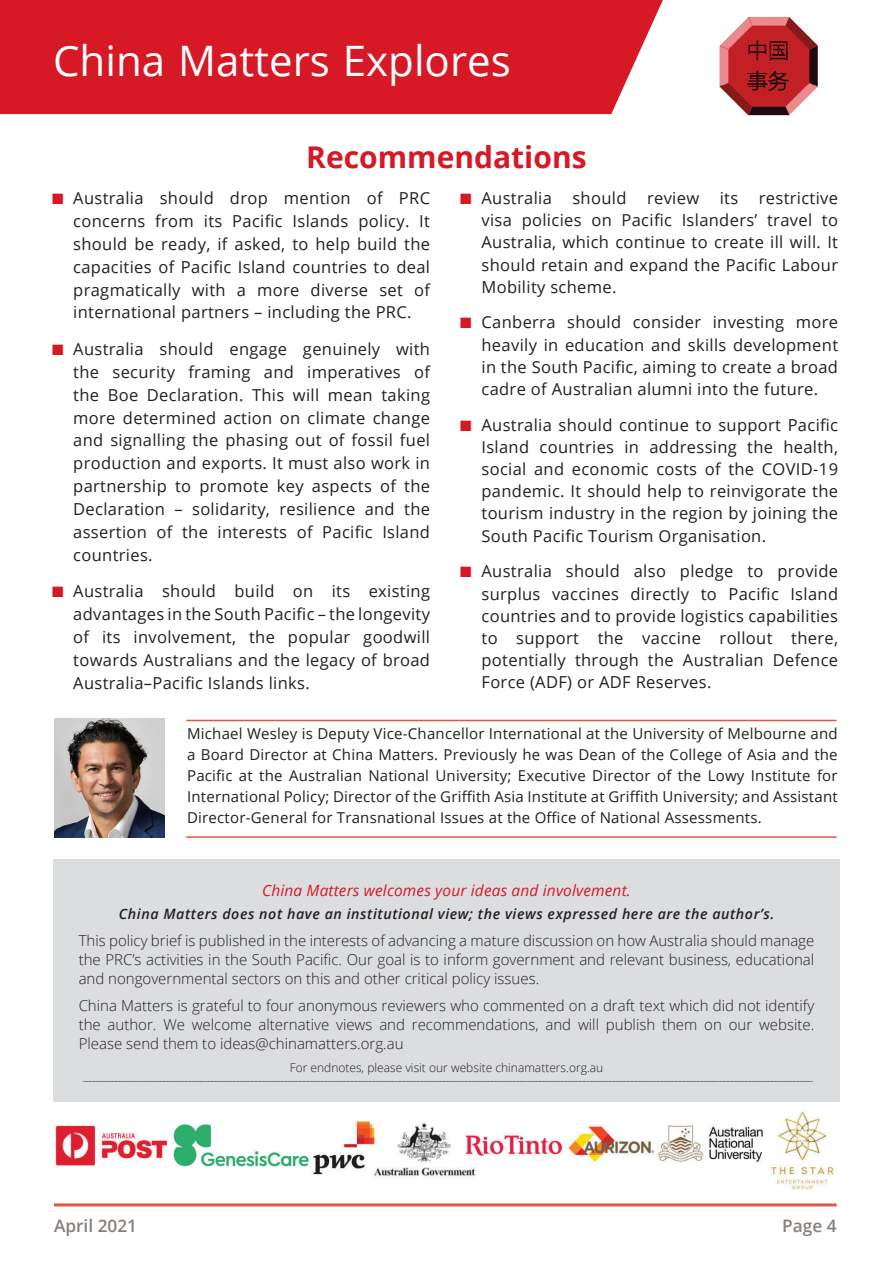
<style>
.page{position:relative;width:893px;height:1263px;background:#fff}
.page>*{position:absolute;margin:0;border:0;box-sizing:border-box;transform-origin:0 0}
.t1{font:42px "Open Sans";color:#fff}
.t2{font:700 30px "Open Sans";color:#d71825}
.t3{font:600 17.25px "Open Sans";color:#867f7c}
.t4{font:16.5px/23px "Open Sans";letter-spacing:.02em;color:#231f20;text-align:justify}
.t5{font:italic 15.45px "Open Sans";letter-spacing:.01em;color:#d71825}
.t6{font:300 15px/18.8px "Open Sans";color:#231f20;text-align:justify}
.t7{font:15px/21px "Open Sans";letter-spacing:.015em;color:#231f20;text-align:justify}
.t8{font:italic 600 14.25px "Open Sans";letter-spacing:.04em;color:#231f20}
.t9{font:300 12px "Open Sans";color:#231f20}
.s1{color:#d71825}
</style>
<div class="page">
<hr style="left:54px;top:1203px;width:783px;height:3px;background:#df5642">
<img style="left:54px;top:1109px;width:781px;height:80px">
<div style="left:0;top:0;width:663px;height:114px;background:#d71825"></div>
<img style="left:720px;top:17px;width:98px;height:98px">
<hr style="left:186px;top:720px;width:651px;height:1px;background:#df5642">
<hr style="left:186px;top:836px;width:651px;height:2px;background:#df5642">
<img style="left:54px;top:719px;width:111px;height:119px">
<div style="left:53px;top:859px;width:787px;height:242px;background:#dcdddf"></div>
<h1 class="t1" style="left:53px;top:32px;width:459px">China Matters Explores</h1>
<h2 class="t2" style="left:306px;top:135px;width:282px">Recommendations</h2>
<p class="t4" style="left:73px;top:186px;width:358px;text-indent:-21px"><span class="s1">■</span> Australia should drop mention of PRC concerns from its Pacific Islands policy. It should be ready, if asked, to help build the capacities of Pacific Island countries to deal pragmatically with a more diverse set of international partners – including the PRC.</p>
<p class="t4" style="left:73px;top:337px;width:358px;text-indent:-21px"><span class="s1">■</span> Australia should engage genuinely with the security framing and imperatives of the Boe Declaration. This will mean taking more determined action on climate change and signalling the phasing out of fossil fuel production and exports. It must also work in partnership to promote key aspects of the Declaration – solidarity, resilience and the assertion of the interests of Pacific Island countries.</p>
<p class="t4" style="left:73px;top:579px;width:358px;text-indent:-21px"><span class="s1">■</span> Australia should build on its existing advantages in the South Pacific – the longevity of its involvement, the popular goodwill towards Australians and the legacy of broad Australia–Pacific Islands links.</p>
<p class="t4" style="left:481px;top:186px;width:358px;line-height:22.2px;text-indent:-21px"><span class="s1">■</span> Australia should review its restrictive visa policies on Pacific Islanders’ travel to Australia, which continue to create ill will. It should retain and expand the Pacific Labour Mobility scheme.</p>
<p class="t4" style="left:481px;top:311px;width:358px;line-height:22.2px;text-indent:-21px"><span class="s1">■</span> Canberra should consider investing more heavily in education and skills development in the South Pacific, aiming to create a broad cadre of Australian alumni into the future.</p>
<p class="t4" style="left:481px;top:413px;width:358px;line-height:22.2px;text-indent:-21px"><span class="s1">■</span> Australia should continue to support Pacific Island countries in addressing the health, social and economic costs of the COVID-19 pandemic. It should help to reinvigorate the tourism industry in the region by joining the South Pacific Tourism Organisation.</p>
<p class="t4" style="left:481px;top:560px;width:358px;line-height:22.2px;text-indent:-21px"><span class="s1">■</span> Australia should also pledge to provide surplus vaccines directly to Pacific Island countries and to provide logistics capabilities to support the vaccine rollout there, potentially through the Australian Defence Force (ADF) or ADF Reserves.</p>
<p class="t7" style="left:187px;top:723px;width:652px">Michael Wesley is Deputy Vice-Chancellor International at the University of Melbourne and a Board Director at China Matters. Previously he was Dean of the College of Asia and the Pacific at the Australian National University; Executive Director of the Lowy Institute for International Policy; Director of the Griffith Asia Institute at Griffith University; and Assistant Director-General for Transnational Issues at the Office of National Assessments.</p>
<p class="t5" style="left:262px;top:879px;width:370px">China Matters welcomes your ideas and involvement.</p>
<p class="t8" style="left:119px;top:904px;width:657px">China Matters does not have an institutional view; the views expressed here are the author’s.</p>
<p class="t6" style="left:79px;top:931px;width:737px">This policy brief is published in the interests of advancing a mature discussion on how Australia should manage the PRC’s activities in the South Pacific. Our goal is to inform government and relevant business, educational and nongovernmental sectors on this and other critical policy issues.</p>
<p class="t6" style="left:79px;top:996px;width:737px">China Matters is grateful to four anonymous reviewers who commented on a draft text which did not identify the author. We welcome alternative views and recommendations, and will publish them on our website.<br>Please send them to ideas@chinamatters.org.au</p>
<p class="t9" style="left:290px;top:1059px;width:315px">For endnotes, please visit our website chinamatters.org.au</p>
<p class="t3" style="left:54px;top:1213px;width:85px">April 2021</p>
<p class="t3" style="left:782px;top:1213px;width:56px">Page 4</p>
</div>
